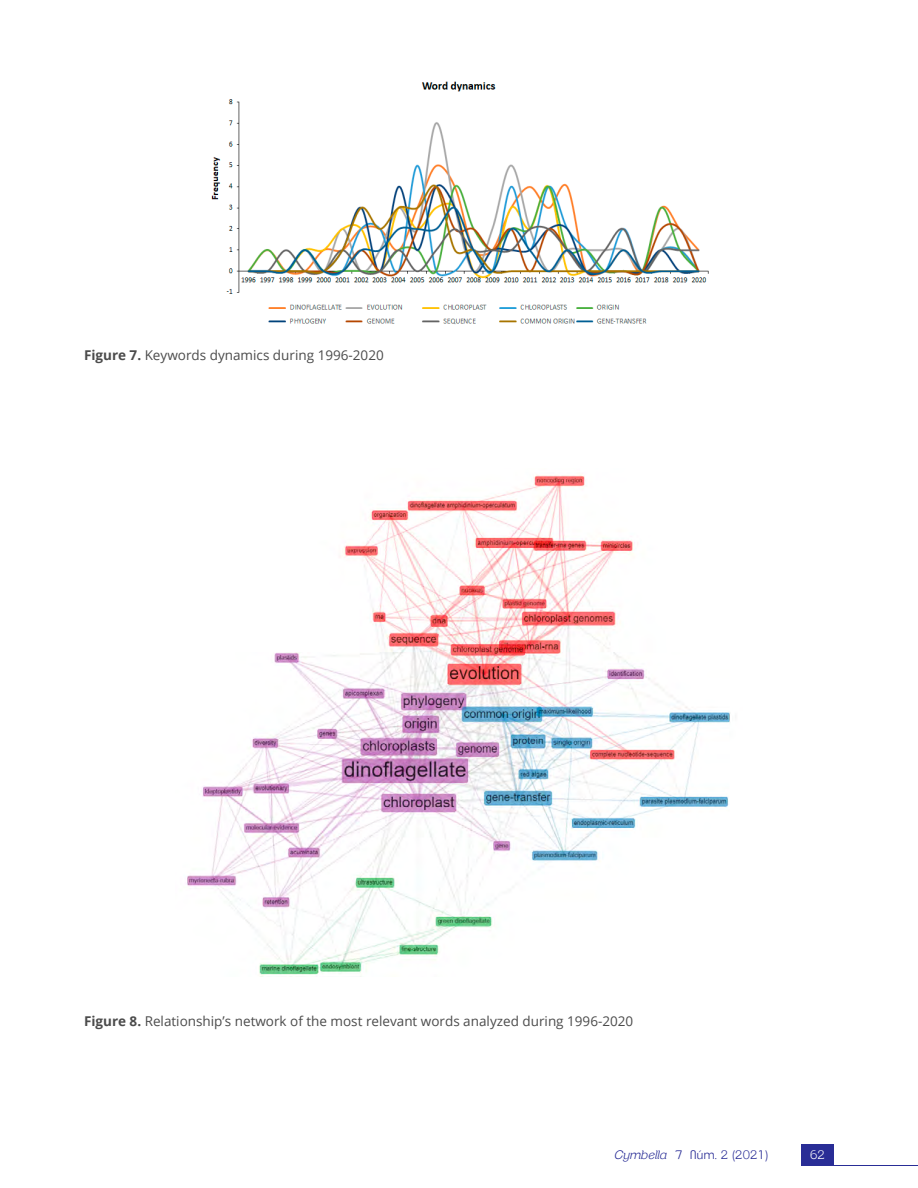
<style>
.page{position:relative;width:918px;height:1188px;background:#fff}
.page>*{position:absolute;margin:0;border:0;box-sizing:border-box;transform-origin:0 0}
.t1{font:13.5px "Open Sans";color:#4b4b4b}
.t2{font:300 12px "Clemente P Dae";letter-spacing:.025em;color:#292d96}
.t3{font:300 12px "Clemente P Dae";color:#fff}
.s1{font-weight:700}
.s2{font-family:"Clemente P Daf";font-style:italic}
</style>
<div class="page">
<div style="left:801px;top:1144px;width:33px;height:22px;background:#292d96"></div>
<hr style="left:801px;top:1165px;width:117px;height:1px;background:#292d96">
<img style="left:211px;top:81px;width:498px;height:244px">
<img style="left:187px;top:474px;width:543px;height:502px">
<p class="t1" style="left:84px;top:346px;width:301px"><span class="s1">Figure 7.</span> Keywords dynamics during 1996-2020</p>
<p class="t1" style="left:84px;top:1012px;width:551px"><span class="s1">Figure 8.</span> Relationship’s network of the most relevant words analyzed during 1996-2020</p>
<p class="t2" style="left:615px;top:1148px;width:155px"><span class="s2">Cymbella</span> 7 Núm. 2 (2021)</p>
<p class="t3" style="left:810px;top:1148px;width:16px">62</p>
</div>
